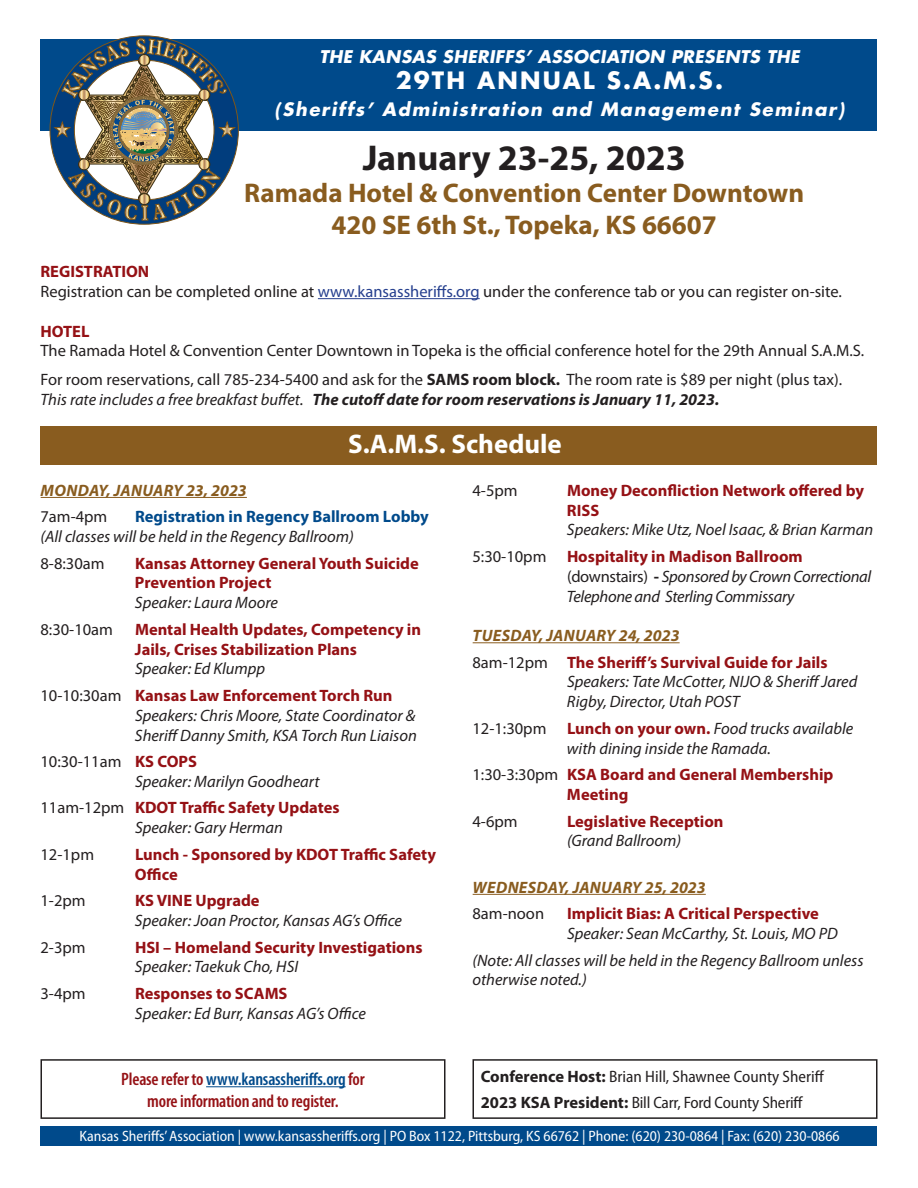
<style>
.page{position:relative;width:918px;height:1188px;background:#fff}
.page>*{position:absolute;margin:0;border:0;box-sizing:border-box;transform-origin:0 0}
.t1{font:700 36px "Myriad Pro";color:#231f20}
.t2{font:700 27px "Myriad Pro";color:#895c1f}
.t3{font:700 27px "Myriad Pro";color:#fff}
.t4{font:700 23.25px "Futura Std";letter-spacing:.09em;color:#fff}
.t5{font:600 condensed 18px/21.6px "Myriad Pro";letter-spacing:-.01em;color:#951115;text-align:center}
.t6{font:italic 700 18px "Futura Std";letter-spacing:.09em;color:#fff}
.t7{font:italic 700 17.1px "Futura Std";letter-spacing:.02em;color:#fff}
.t8{font:italic 16.5px/19.8px "Myriad Pro";color:#231f20}
.t9{font:16.5px/19.8px "Myriad Pro";color:#231f20}
.t10{font:700 16.5px/19.8px "Myriad Pro";color:#951115}
.t11{font:italic 16.5px/19.8px "Myriad Pro";letter-spacing:-.02em;color:#231f20}
.t12{font:semi-condensed 16.5px "Myriad Pro";letter-spacing:-.005em;color:#231f20}
.t13{font:italic 700 16.5px "Myriad Pro";letter-spacing:.01em;color:#895c1f}
.t14{font:semi-condensed 15px "Myriad Pro";color:#fff}
.s1{color:#253f8e}
.s2{font-weight:700}
.s3{font-style:italic}
.s4{font-weight:700;font-style:italic}
.s5{font-weight:700;font-style:normal;color:#004a8b}
.s6{font-weight:400;font-style:italic;color:#231f20}
.s7{font-style:normal}
.s8{font-weight:700;font-style:normal;color:#951115}
.s9{font-weight:400;color:#231f20}
.s10{font-weight:700;font-style:normal}
.s11{font-weight:700;font-stretch:normal}
.s12{color:#004a8b}
</style>
<div class="page">
<div style="left:40px;top:39px;width:838px;height:92px;background:#004a8b"></div>
<svg style="left:49px;top:35px;width:190px;height:190px"></svg>
<hr style="left:206px;top:1086px;width:140px;height:1px;background:#004a8b">
<div style="left:40px;top:1059px;width:406px;height:60px;border:2px solid #231f20"></div>
<div style="left:40px;top:1126px;width:838px;height:20px;background:#004a8b"></div>
<div style="left:40px;top:426px;width:838px;height:39px;background:#895c1f"></div>
<hr style="left:318px;top:298px;width:162px;height:1px;background:#253f8e">
<hr style="left:41px;top:497px;width:206px;height:1px;background:#895c1f">
<hr style="left:473px;top:642px;width:207px;height:1px;background:#895c1f">
<hr style="left:473px;top:894px;width:233px;height:1px;background:#895c1f">
<div style="left:472px;top:1059px;width:406px;height:60px;border:2px solid #231f20"></div>
<p class="t7" style="left:319px;top:45px;width:482px">THE KANSAS SHERIFFS’ ASSOCIATION PRESENTS THE</p>
<p class="t4" style="left:396px;top:65px;width:329px">29TH ANNUAL S.A.M.S.</p>
<p class="t6" style="left:274px;top:97px;width:571px">(Sheriffs’ Administration and Management Seminar)</p>
<p class="t1" style="left:363px;top:134px;width:325px">January 23-25, 2023</p>
<p class="t2" style="left:244px;top:175px;width:561px">Ramada Hotel &amp; Convention Center Downtown</p>
<p class="t2" style="left:332px;top:208px;width:387px">420 SE 6th St., Topeka, KS 66607</p>
<p class="t10" style="left:40px;top:261px;width:110px">REGISTRATION</p>
<p class="t9" style="left:40px;top:281px;width:803px">Registration can be completed online at <span class="s1">www.kansassheriffs.org</span> under the conference tab or you can register on-site.</p>
<p class="t10" style="left:40px;top:321px;width:51px">HOTEL</p>
<p class="t9" style="left:40px;top:341px;width:825px">The Ramada Hotel &amp; Convention Center Downtown in Topeka is the official conference hotel for the 29th Annual S.A.M.S.</p>
<p class="t9" style="left:40px;top:370px;width:803px">For room reservations, call 785-234-5400 and ask for the <span class="s2">SAMS room block.</span> The room rate is $89 per night (plus tax).<br><span class="s3">This rate includes a free breakfast buffet.</span> <span class="s4">The cutoff date for room reservations is January 11, 2023.</span></p>
<p class="t3" style="left:348px;top:426px;width:215px">S.A.M.S. Schedule</p>
<p class="t13" style="left:41px;top:480px;width:208px">MONDAY, JANUARY 23, 2023</p>
<p class="t9" style="left:40px;top:507px;width:68px">7am-4pm</p>
<p class="t8" style="left:40px;top:507px;width:390px;text-indent:94px"><span class="s5">Registration in Regency Ballroom Lobby </span>(All classes will be held in the Regency Ballroom)</p>
<p class="t9" style="left:40px;top:553px;width:66px">8-8:30am</p>
<p class="t10" style="left:135px;top:553px;width:285px">Kansas Attorney General Youth Suicide<br>Prevention Project<br><span class="s6">Speaker: Laura Moore</span></p>
<p class="t9" style="left:40px;top:619px;width:74px">8:30-10am</p>
<p class="t10" style="left:135px;top:619px;width:288px">Mental Health Updates, Competency in<br>Jails, Crises Stabilization Plans<br><span class="s6">Speaker: Ed Klumpp</span></p>
<p class="t8" style="left:135px;top:685px;width:283px;text-indent:-94px"><span class="s7">10-10:30am</span> <span class="s8">Kansas Law Enforcement Torch Run<br></span>Speakers: Chris Moore, State Coordinator &amp;<br>Sheriff Danny Smith, KSA Torch Run Liaison</p>
<p class="t8" style="left:135px;top:751px;width:186px;text-indent:-94px"><span class="s7">10:30-11am</span> <span class="s8">KS COPS<br></span>Speaker: Marilyn Goodheart</p>
<p class="t10" style="left:135px;top:797px;width:206px;text-indent:-94px"><span class="s9">11am-12pm</span> KDOT Traffic Safety Updates<br><span class="s6">Speaker: Gary Herman</span></p>
<p class="t9" style="left:40px;top:844px;width:55px">12-1pm</p>
<p class="t10" style="left:135px;top:844px;width:302px">Lunch - Sponsored by KDOT Traffic Safety<br>Office</p>
<p class="t9" style="left:40px;top:891px;width:47px">1-2pm</p>
<p class="t8" style="left:135px;top:890px;width:269px"><span class="s8">KS VINE Upgrade<br></span>Speaker: Joan Proctor, Kansas AG’s Office</p>
<p class="t9" style="left:40px;top:937px;width:47px">2-3pm</p>
<p class="t10" style="left:135px;top:937px;width:289px">HSI – Homeland Security Investigations<br><span class="s6">Speaker: Taekuk Cho, HSI</span></p>
<p class="t9" style="left:40px;top:983px;width:47px">3-4pm</p>
<p class="t8" style="left:135px;top:983px;width:233px"><span class="s8">Responses to SCAMS<br></span>Speaker: Ed Burr, Kansas AG’s Office</p>
<p class="t9" style="left:472px;top:480px;width:47px">4-5pm</p>
<p class="t8" style="left:567px;top:480px;width:308px"><span class="s8">Money Deconfliction Network offered by<br>RISS<br></span>Speakers: Mike Utz, Noel Isaac, &amp; Brian Karman</p>
<p class="t11" style="left:567px;top:546px;width:306px;text-indent:-94px"><span class="s7">5:30-10pm</span> <span class="s8">Hospitality in Madison Ballroom </span><span class="s7">(downstairs)</span> <span class="s10">-</span> Sponsored by Crown Correctional<br>Telephone and Sterling Commissary</p>
<p class="t13" style="left:473px;top:625px;width:208px">TUESDAY, JANUARY 24, 2023</p>
<p class="t8" style="left:567px;top:652px;width:292px;text-indent:-94px"><span class="s7">8am-12pm</span> <span class="s8">The Sheriff’s Survival Guide for Jails<br></span>Speakers: Tate McCotter, NIJO &amp; Sheriff Jared<br>Rigby, Director, Utah POST</p>
<p class="t8" style="left:567px;top:718px;width:288px;text-indent:-94px"><span class="s7">12-1:30pm</span> <span class="s8">Lunch on your own.</span> Food trucks available with dining inside the Ramada.</p>
<p class="t10" style="left:567px;top:764px;width:268px;text-indent:-94px"><span class="s9">1:30-3:30pm</span> KSA Board and General Membership<br>Meeting</p>
<p class="t9" style="left:472px;top:811px;width:47px">4-6pm</p>
<p class="t10" style="left:567px;top:811px;width:158px">Legislative Reception <span class="s6">(Grand Ballroom)</span></p>
<p class="t13" style="left:473px;top:876px;width:235px">WEDNESDAY, JANUARY 25, 2023</p>
<p class="t9" style="left:472px;top:904px;width:73px">8am-noon</p>
<p class="t8" style="left:567px;top:904px;width:272px"><span class="s8">Implicit Bias: A Critical Perspective<br></span>Speaker: Sean McCarthy, St. Louis, MO PD</p>
<p class="t8" style="left:472px;top:950px;width:393px">(Note: All classes will be held in the Regency Ballroom unless otherwise noted.)</p>
<p class="t12" style="left:481px;top:1067px;width:345px"><span class="s11">Conference Host:</span> Brian Hill, Shawnee County Sheriff</p>
<p class="t12" style="left:481px;top:1094px;width:324px"><span class="s11">2023 KSA President:</span> Bill Carr, Ford County Sheriff</p>
<p class="t5" style="left:121px;top:1068px;width:245px">Please refer to <span class="s12">www.kansassheriffs.org</span> for more information and to register.</p>
<p class="t14" style="left:79px;top:1128px;width:762px">Kansas Sheriffs’ Association | www.kansassheriffs.org | PO Box 1122, Pittsburg, KS 66762 | Phone: (620) 230-0864 | Fax: (620) 230-0866</p>
</div>
